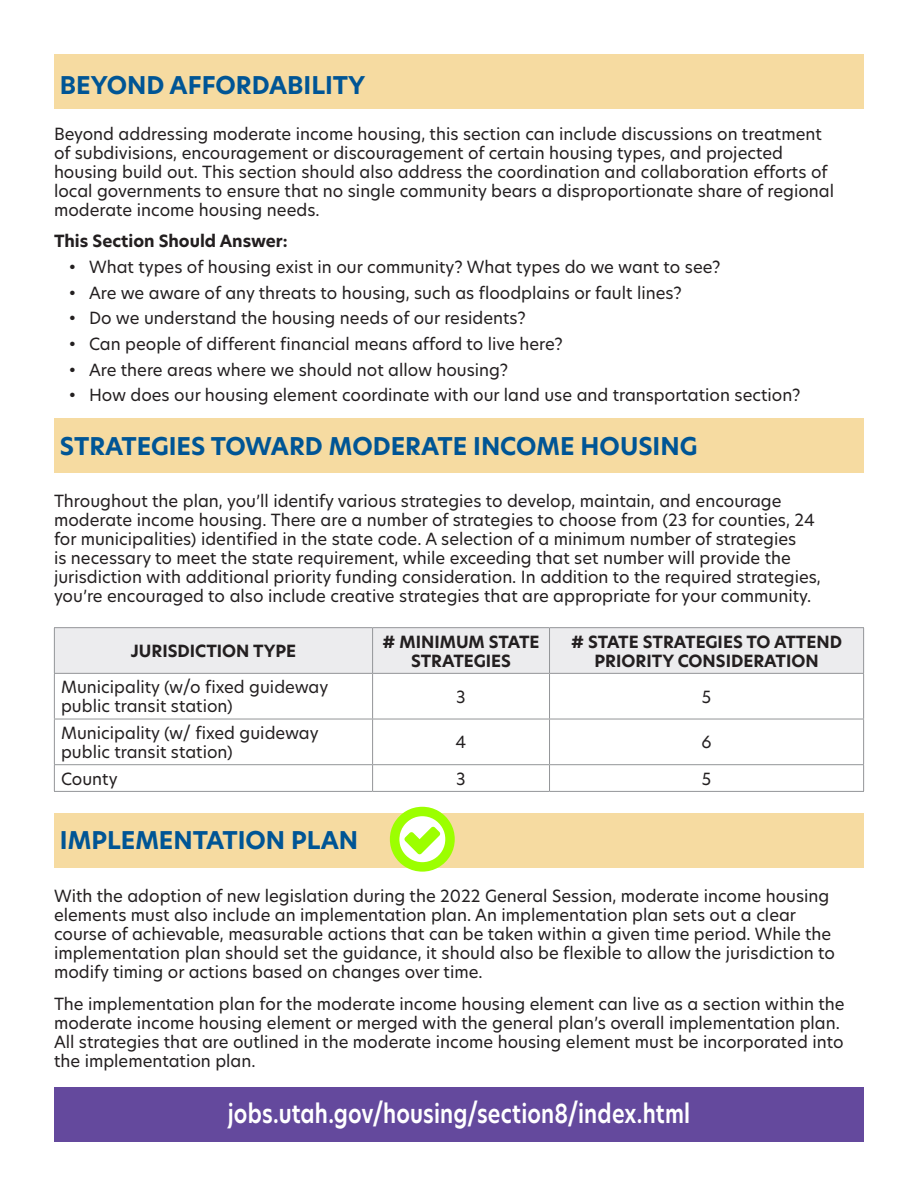
<style>
.page{position:relative;width:918px;height:1188px;background:#fff}
.page>*{position:absolute;margin:0;border:0;box-sizing:border-box;transform-origin:0 0}
.t1{font:600 25.65px "Hero New";letter-spacing:.01em;color:#fff;scale:.82 1}
.t2{font:700 24px "Hero New";color:#005595}
.t3{font:16.5px/18.9px "Hero New";color:#231f20}
.t4{font:700 16.5px/18.9px "Hero New";color:#231f20;text-align:center}
</style>
<div class="page">
<div style="left:54px;top:813px;width:810px;height:54px;background:#f6dba1"></div>
<div style="left:54px;top:418px;width:810px;height:55px;background:#f6dba1"></div>
<div style="left:54px;top:54px;width:810px;height:55px;background:#f6dba1"></div>
<div style="left:55px;top:628px;width:808px;height:45px;background:#ececee"></div>
<hr style="left:54px;top:627px;width:319px;height:1px;background:#939598">
<hr style="left:54px;top:628px;width:1px;height:45px;background:#939598">
<hr style="left:373px;top:627px;width:177px;height:1px;background:#939598">
<hr style="left:372px;top:628px;width:1px;height:45px;background:#939598">
<hr style="left:550px;top:627px;width:314px;height:1px;background:#939598">
<hr style="left:549px;top:628px;width:1px;height:45px;background:#939598">
<hr style="left:863px;top:628px;width:1px;height:45px;background:#939598">
<hr style="left:54px;top:673px;width:319px;height:1px;background:#939598">
<hr style="left:54px;top:674px;width:1px;height:45px;background:#939598">
<hr style="left:373px;top:673px;width:177px;height:1px;background:#939598">
<hr style="left:372px;top:674px;width:1px;height:45px;background:#939598">
<hr style="left:550px;top:673px;width:314px;height:1px;background:#939598">
<hr style="left:549px;top:674px;width:1px;height:45px;background:#939598">
<hr style="left:863px;top:674px;width:1px;height:45px;background:#939598">
<hr style="left:54px;top:719px;width:319px;height:1px;background:#939598">
<hr style="left:54px;top:719px;width:1px;height:45px;background:#939598">
<hr style="left:373px;top:719px;width:177px;height:1px;background:#939598">
<hr style="left:372px;top:719px;width:1px;height:45px;background:#939598">
<hr style="left:550px;top:719px;width:314px;height:1px;background:#939598">
<hr style="left:549px;top:719px;width:1px;height:45px;background:#939598">
<hr style="left:863px;top:719px;width:1px;height:45px;background:#939598">
<hr style="left:54px;top:764px;width:319px;height:1px;background:#939598">
<svg style="left:54px;top:765px;width:1px;height:26px"></svg>
<hr style="left:373px;top:764px;width:177px;height:1px;background:#939598">
<svg style="left:372px;top:765px;width:1px;height:26px"></svg>
<hr style="left:550px;top:764px;width:314px;height:1px;background:#939598">
<svg style="left:549px;top:765px;width:1px;height:26px"></svg>
<svg style="left:863px;top:765px;width:1px;height:26px"></svg>
<hr style="left:54px;top:791px;width:319px;height:1px;background:#939598">
<hr style="left:373px;top:791px;width:177px;height:1px;background:#939598">
<hr style="left:550px;top:791px;width:314px;height:1px;background:#939598">
<div style="left:54px;top:1087px;width:810px;height:55px;background:#64499d"></div>
<svg style="left:390px;top:807px;width:65px;height:65px"></svg>
<p class="t2" style="left:60px;top:69px;width:307px">BEYOND AFFORDABILITY</p>
<p class="t3" style="left:54px;top:124px;width:782px">Beyond addressing moderate income housing, this section can include discussions on treatment of subdivisions, encouragement or discouragement of certain housing types, and projected housing build out. This section should also address the coordination and collaboration efforts of local governments to ensure that no single community bears a disproportionate share of regional moderate income housing needs.</p>
<p class="t4" style="left:54px;top:232px;width:235px">This Section Should Answer:</p>
<p class="t3" style="left:69px;top:257px;width:653px">• What types of housing exist in our community? What types do we want to see?</p>
<p class="t3" style="left:69px;top:283px;width:615px">• Are we aware of any threats to housing, such as floodplains or fault lines?</p>
<p class="t3" style="left:69px;top:309px;width:458px">• Do we understand the housing needs of our residents?</p>
<p class="t3" style="left:69px;top:334px;width:496px">• Can people of different financial means afford to live here?</p>
<p class="t3" style="left:69px;top:360px;width:441px">• Are there areas where we should not allow housing?</p>
<p class="t3" style="left:69px;top:386px;width:733px">• How does our housing element coordinate with our land use and transportation section?</p>
<p class="t2" style="left:60px;top:430px;width:639px">STRATEGIES TOWARD MODERATE INCOME HOUSING</p>
<p class="t3" style="left:54px;top:492px;width:768px">Throughout the plan, you’ll identify various strategies to develop, maintain, and encourage moderate income housing. There are a number of strategies to choose from (23 for counties, 24 for municipalities) identified in the state code. A selection of a minimum number of strategies<br>is necessary to meet the state requirement, while exceeding that set number will provide the jurisdiction with additional priority funding consideration. In addition to the required strategies, you’re encouraged to also include creative strategies that are appropriate for your community.</p>
<p class="t4" style="left:131px;top:642px;width:167px">JURISDICTION TYPE</p>
<p class="t4" style="left:383px;top:632px;width:158px"># MINIMUM STATE<br>STRATEGIES</p>
<p class="t4" style="left:571px;top:632px;width:273px"># STATE STRATEGIES TO ATTEND<br>PRIORITY CONSIDERATION</p>
<p class="t3" style="left:61px;top:678px;width:269px">Municipality (w/o fixed guideway public transit station)</p>
<p class="t3" style="left:456px;top:687px;width:11px">3</p>
<p class="t3" style="left:702px;top:687px;width:11px">5</p>
<p class="t3" style="left:61px;top:723px;width:259px">Municipality (w/ fixed guideway public transit station)</p>
<p class="t3" style="left:456px;top:733px;width:12px">4</p>
<p class="t3" style="left:702px;top:733px;width:12px">6</p>
<p class="t3" style="left:61px;top:769px;width:58px">County</p>
<p class="t3" style="left:456px;top:769px;width:11px">3</p>
<p class="t3" style="left:702px;top:769px;width:11px">5</p>
<p class="t2" style="left:60px;top:824px;width:300px">IMPLEMENTATION PLAN</p>
<p class="t3" style="left:54px;top:886px;width:783px">With the adoption of new legislation during the 2022 General Session, moderate income housing elements must also include an implementation plan. An implementation plan sets out a clear course of achievable, measurable actions that can be taken within a given time period. While the implementation plan should set the guidance, it should also be flexible to allow the jurisdiction to modify timing or actions based on changes over time.</p>
<p class="t3" style="left:54px;top:995px;width:792px">The implementation plan for the moderate income housing element can live as a section within the moderate income housing element or merged with the general plan’s overall implementation plan.<br>All strategies that are outlined in the moderate income housing element must be incorporated into the implementation plan.</p>
<p class="t1" style="left:228px;top:1096px;width:565px">jobs.utah.gov/housing/section8/index.html</p>
</div>
